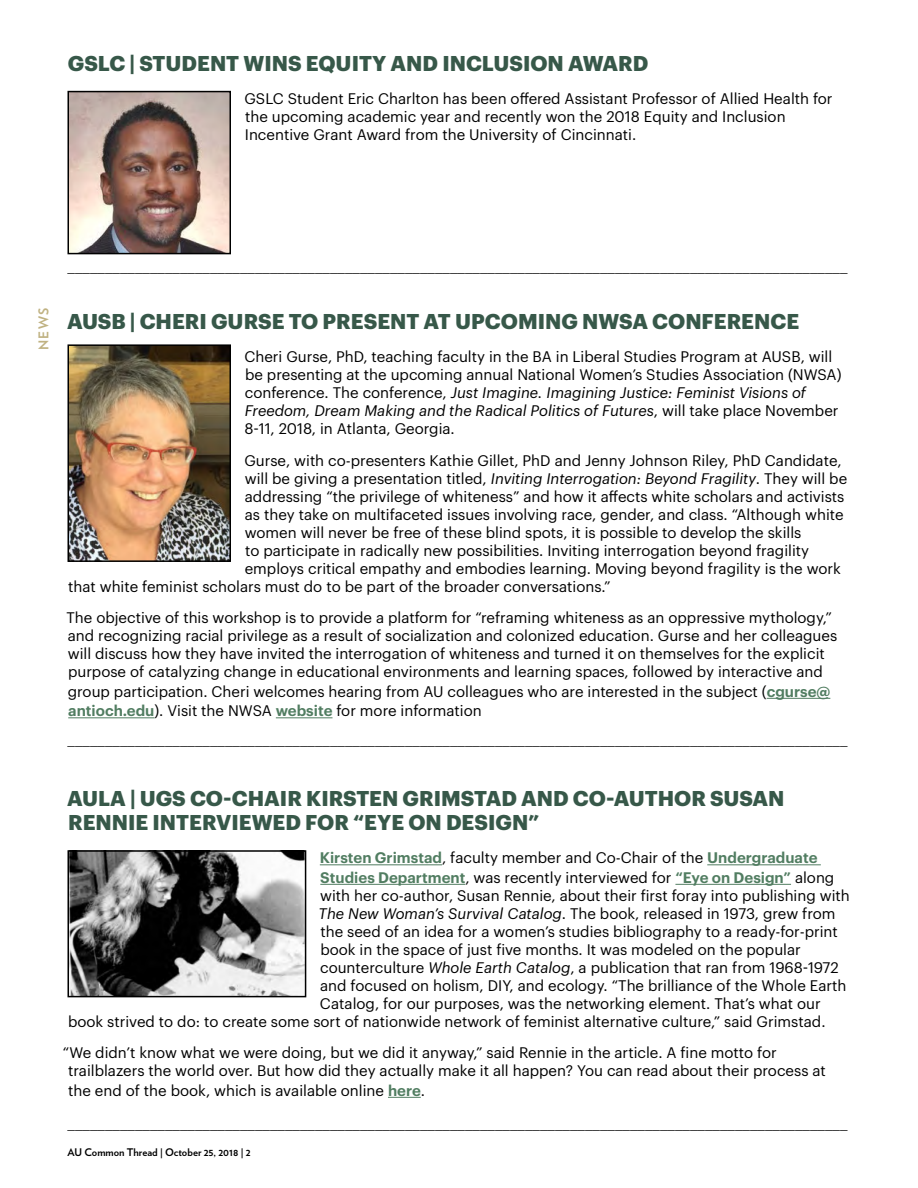
<style>
.page{position:relative;width:918px;height:1188px;background:#fff}
.page>*{position:absolute;margin:0;border:0;box-sizing:border-box;transform-origin:0 0}
.t1{font:700 21px/24px "Graphik";color:#375849}
.t2{font:15px/18px "Graphik";color:#000}
.t3{font:300 15px "Helvetica";color:#000}
.t4{font:700 13.5px "Verlag";color:#c0b282}
.t5{font:700 10.5px "Verlag";color:#000}
.s1{font-style:italic}
.s2{font-weight:600;color:#517d61}
</style>
<div class="page">
<hr style="left:767px;top:698px;width:63px;height:1px;background:#517d61">
<hr style="left:68px;top:718px;width:86px;height:1px;background:#517d61">
<hr style="left:276px;top:718px;width:57px;height:1px;background:#517d61">
<hr style="left:320px;top:865px;width:122px;height:1px;background:#517d61">
<hr style="left:707px;top:865px;width:114px;height:1px;background:#517d61">
<hr style="left:320px;top:884px;width:145px;height:1px;background:#517d61">
<hr style="left:675px;top:884px;width:116px;height:1px;background:#517d61">
<hr style="left:388px;top:1097px;width:33px;height:1px;background:#517d61">
<img style="left:71px;top:94px;width:157px;height:157px">
<div style="left:68px;top:91px;width:163px;height:163px;border:2px solid #000"></div>
<img style="left:71px;top:347px;width:157px;height:212px">
<div style="left:68px;top:344px;width:163px;height:218px;border:2px solid #000"></div>
<img style="left:71px;top:853px;width:232px;height:141px">
<div style="left:68px;top:850px;width:238px;height:147px;border:2px solid #000"></div>
<h1 class="t1" style="left:68px;top:50px;width:582px">GSLC | STUDENT WINS EQUITY AND INCLUSION AWARD</h1>
<p class="t2" style="left:244px;top:89px;width:590px">GSLC Student Eric Charlton has been offered Assistant Professor of Allied Health for the upcoming academic year and recently won the 2018 Equity and Inclusion<br>Incentive Grant Award from the University of Cincinnati.</p>
<p class="t4" style="left:33px;top:350px;width:44px;rotate:-90deg">NEWS</p>
<p class="t3" style="left:68px;top:254px;width:781px">________________________________________________________________________________________________________</p>
<h1 class="t1" style="left:67px;top:308px;width:734px">AUSB | CHERI GURSE TO PRESENT AT UPCOMING NWSA CONFERENCE</h1>
<p class="t2" style="left:244px;top:347px;width:599px">Cheri Gurse, PhD, teaching faculty in the BA in Liberal Studies Program at AUSB, will be presenting at the upcoming annual National Women’s Studies Association (NWSA) conference. The conference, <span class="s1">Just Imagine. Imagining Justice: Feminist Visions of Freedom, Dream Making and the Radical Politics of Futures</span>, will take place November 8-11, 2018, in Atlanta, Georgia.</p>
<p class="t2" style="left:244px;top:450px;width:599px">Gurse, with co-presenters Kathie Gillet, PhD and Jenny Johnson Riley, PhD Candidate,</p>
<p class="t2" style="left:245px;top:468px;width:604px">will be giving a presentation titled, <span class="s1">Inviting Interrogation: Beyond Fragility</span>. They will be</p>
<p class="t2" style="left:245px;top:486px;width:601px">addressing “the privilege of whiteness” and how it affects white scholars and activists</p>
<p class="t2" style="left:245px;top:504px;width:600px">as they take on multifaceted issues involving race, gender, and class. “Although white</p>
<p class="t2" style="left:245px;top:522px;width:558px">women will never be free of these blind spots, it is possible to develop the skills</p>
<p class="t2" style="left:245px;top:540px;width:566px">to participate in radically new possibilities. Inviting interrogation beyond fragility</p>
<p class="t2" style="left:245px;top:558px;width:598px">employs critical empathy and embodies learning. Moving beyond fragility is the work</p>
<p class="t2" style="left:68px;top:576px;width:544px">that white feminist scholars must do to be part of the broader conversations.”</p>
<p class="t2" style="left:66px;top:608px;width:772px">The objective of this workshop is to provide a platform for “reframing whiteness as an oppressive mythology,” and recognizing racial privilege as a result of socialization and colonized education. Gurse and her colleagues will discuss how they have invited the interrogation of whiteness and turned it on themselves for the explicit purpose of catalyzing change in educational environments and learning spaces, followed by interactive and</p>
<p class="t2" style="left:68px;top:680px;width:764px;line-height:19.5px">group participation. Cheri welcomes hearing from AU colleagues who are interested in the subject (<span class="s2">cgurse@ antioch.edu</span>). Visit the NWSA <span class="s2">website</span> for more information</p>
<p class="t3" style="left:68px;top:727px;width:781px">________________________________________________________________________________________________________</p>
<h1 class="t1" style="left:67px;top:785px;width:719px">AULA | UGS CO-CHAIR KIRSTEN GRIMSTAD AND CO-AUTHOR SUSAN<br>RENNIE INTERVIEWED FOR “EYE ON DESIGN”</h1>
<p class="t2" style="left:320px;top:847px;width:516px;line-height:19.5px"><span class="s2">Kirsten Grimstad</span>, faculty member and Co-Chair of the <span class="s2">Undergraduate<br>Studies Department</span>, was recently interviewed for <span class="s2">“Eye on Design”</span> along</p>
<p class="t2" style="left:320px;top:885px;width:531px">with her co-author, Susan Rennie, about their first foray into publishing with</p>
<p class="t2" style="left:319px;top:903px;width:518px"><span class="s1">The New Woman’s Survival Catalog</span>. The book, released in 1973, grew from</p>
<p class="t2" style="left:320px;top:921px;width:519px">the seed of an idea for a women’s studies bibliography to a ready-for-print</p>
<p class="t2" style="left:320px;top:939px;width:482px">book in the space of just five months. It was modeled on the popular</p>
<p class="t2" style="left:320px;top:957px;width:520px">counterculture <span class="s1">Whole Earth Catalog</span>, a publication that ran from 1968-1972</p>
<p class="t2" style="left:320px;top:975px;width:528px">and focused on holism, DIY, and ecology. “The brilliance of the Whole Earth</p>
<p class="t2" style="left:320px;top:993px;width:502px">Catalog, for our purposes, was the networking element. That’s what our</p>
<p class="t2" style="left:68px;top:1011px;width:759px">book strived to do: to create some sort of nationwide network of feminist alternative culture,” said Grimstad.</p>
<p class="t2" style="left:68px;top:1043px;width:759px;text-indent:-5px">“We didn’t know what we were doing, but we did it anyway,” said Rennie in the article. A fine motto for trailblazers the world over. But how did they actually make it all happen? You can read about their process at</p>
<p class="t2" style="left:68px;top:1080px;width:358px">the end of the book, which is available online <span class="s2">here</span>.</p>
<p class="t3" style="left:68px;top:1111px;width:781px">________________________________________________________________________________________________________</p>
<p class="t5" style="left:68px;top:1144px;width:185px">AU Common Thread | October 25, 2018 | 2</p>
</div>
